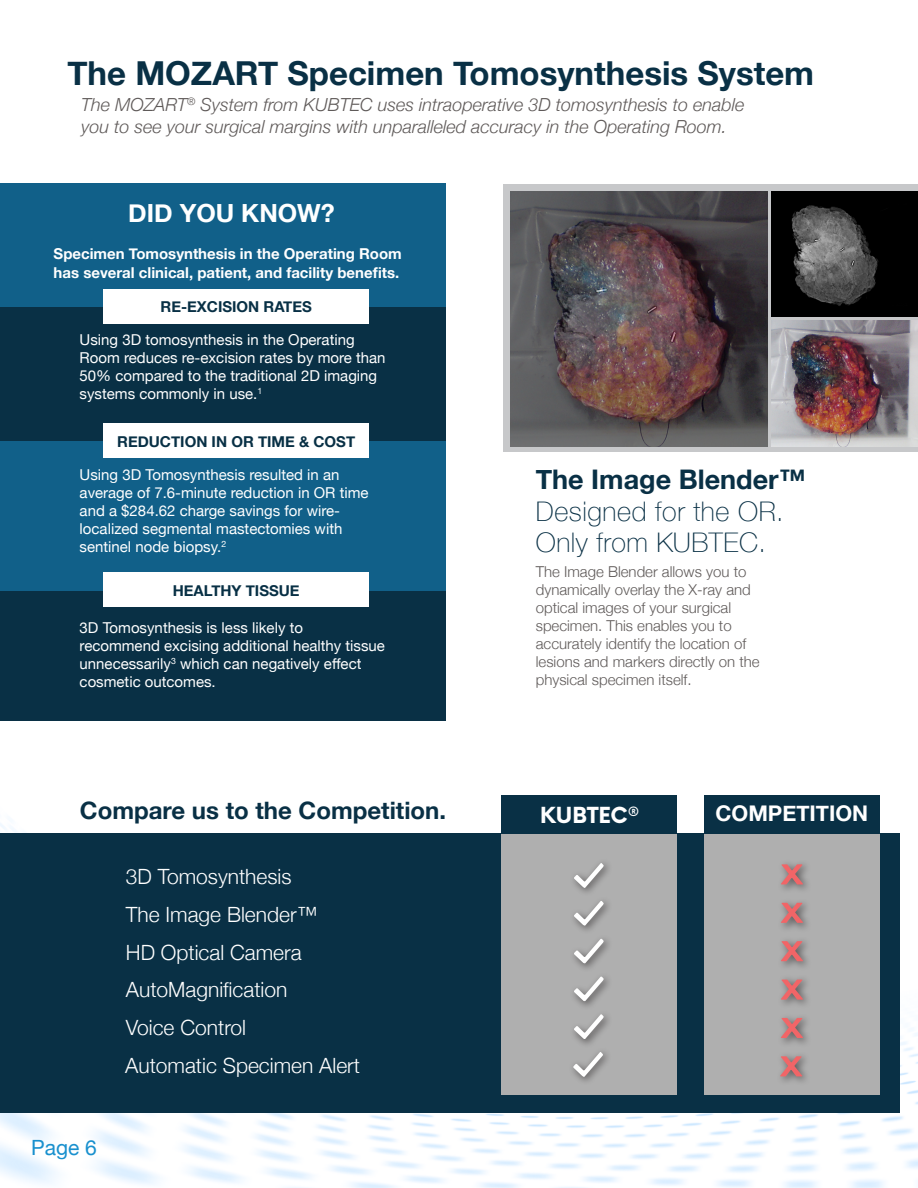
<style>
.page{position:relative;width:918px;height:1188px;background:#fff}
.page>*{position:absolute;margin:0;border:0;box-sizing:border-box;transform-origin:0 0}
.Intro_Paragraph{font:700 33px "Helvetica Neue";color:#093045}
.Intro_Paragraph-2{font:100 27px/31.5px "Helvetica Neue";letter-spacing:.02em;color:#093045}
.Drop_Quote{font:700 25.05px "Helvetica Neue";color:#fff}
.Intro_Paragraph-3{font:700 24px "Helvetica Neue";color:#093045}
.Intro_Paragraph-4{font:700 21.6px "Helvetica Neue";color:#fff}
.Intro_Paragraph-5{font:700 21.6px "Now";color:#fff}
.Intro_Paragraph-6{font:300 21px "Helvetica Neue";color:#fff}
.Sub_Heading{font:21px "Helvetica Neue";color:#1990ce}
.t1{font:italic 300 18px/22.5px "Helvetica Neue";color:#5f5a59}
.Drop_Quote-2{font:15px/18px "Helvetica Neue";color:#fff}
.Intro_Paragraph-7{font:300 15px/18px "Helvetica Neue";color:#5f5a59}
.Drop_Quote-3{font:700 15px/19.5px "Helvetica Neue";color:#fff}
.Drop_Quote-4{font:700 15px "Helvetica Neue";color:#083045}
.s1{font-weight:700}
</style>
<div class="page">
<img style="left:0;top:720px;width:918px;height:468px">
<div style="left:0;top:441px;width:446px;height:152px;background:#116089"></div>
<div style="left:0;top:591px;width:446px;height:129px;background:#093045"></div>
<div style="left:0;top:184px;width:446px;height:123px;background:#116089"></div>
<div style="left:0;top:307px;width:446px;height:134px;background:#093045"></div>
<div style="left:0;top:834px;width:899px;height:279px;background:#093045"></div>
<div style="left:502px;top:834px;width:175px;height:261px;background:#afafaf"></div>
<div style="left:704px;top:834px;width:176px;height:261px;background:#afafaf"></div>
<div style="left:502px;top:796px;width:175px;height:38px;background:#093045"></div>
<div style="left:704px;top:796px;width:176px;height:38px;background:#093045"></div>
<div style="left:777px;top:898px;width:35px;height:34px;background:#231f20;opacity:.66"></div>
<svg style="left:781px;top:903px;width:22px;height:20px"></svg>
<div style="left:569px;top:896px;width:44px;height:39px;background:#231f20;opacity:.66"></div>
<div style="left:777px;top:936px;width:35px;height:35px;background:#231f20;opacity:.66"></div>
<svg style="left:781px;top:941px;width:22px;height:20px"></svg>
<div style="left:569px;top:934px;width:44px;height:39px;background:#231f20;opacity:.66"></div>
<div style="left:777px;top:975px;width:35px;height:34px;background:#231f20;opacity:.66"></div>
<svg style="left:781px;top:980px;width:22px;height:20px"></svg>
<div style="left:569px;top:972px;width:44px;height:39px;background:#231f20;opacity:.66"></div>
<div style="left:777px;top:1013px;width:35px;height:34px;background:#231f20;opacity:.66"></div>
<svg style="left:781px;top:1018px;width:22px;height:20px"></svg>
<div style="left:569px;top:1010px;width:44px;height:39px;background:#231f20;opacity:.66"></div>
<div style="left:776px;top:1051px;width:35px;height:35px;background:#231f20;opacity:.66"></div>
<svg style="left:780px;top:1056px;width:22px;height:20px"></svg>
<div style="left:569px;top:1047px;width:43px;height:39px;background:#231f20;opacity:.66"></div>
<div style="left:777px;top:859px;width:35px;height:35px;background:#231f20;opacity:.66"></div>
<svg style="left:781px;top:864px;width:22px;height:20px"></svg>
<div style="left:569px;top:859px;width:44px;height:38px;background:#231f20;opacity:.66"></div>
<svg style="left:572px;top:859px;width:32px;height:221px"></svg>
<div style="left:103px;top:289px;width:266px;height:34px;background:#fff"></div>
<div style="left:103px;top:423px;width:266px;height:35px;background:#fff"></div>
<div style="left:103px;top:572px;width:266px;height:35px;background:#fff"></div>
<div style="left:504px;top:184px;width:414px;height:268px;background:#c7c8ca"></div>
<img style="left:511px;top:191px;width:256px;height:255px">
<img style="left:771px;top:191px;width:147px;height:126px">
<img style="left:771px;top:320px;width:147px;height:126px">
<p class="Intro_Paragraph" style="left:68px;top:47px;width:748px">The MOZART Specimen Tomosynthesis System</p>
<p class="t1" style="left:81px;top:92px;width:665px">The MOZART<sup>®</sup> System from KUBTEC uses intraoperative 3D tomosynthesis to enable you to see your surgical margins with unparalleled accuracy in the Operating Room.</p>
<p class="Drop_Quote" style="left:128px;top:193px;width:208px">DID YOU KNOW?</p>
<p class="Drop_Quote-3" style="left:54px;top:244px;width:350px">Specimen Tomosynthesis in the Operating Room has several clinical, patient, and facility benefits.</p>
<p class="Drop_Quote-4" style="left:161px;top:295px;width:153px">RE-EXCISION RATES</p>
<p class="Drop_Quote-2" style="left:80px;top:332px;width:307px">Using 3D tomosynthesis in the Operating Room reduces re-excision rates by more than 50% compared to the traditional 2D imaging systems commonly in use.<sup>1</sup></p>
<p class="Drop_Quote-4" style="left:117px;top:430px;width:240px">REDUCTION IN OR TIME &amp; COST</p>
<p class="Drop_Quote-2" style="left:80px;top:466px;width:290px">Using 3D Tomosynthesis resulted in an average of 7.6‐minute reduction in OR time and a $284.62 charge savings for wire‐ localized segmental mastectomies with sentinel node biopsy.<sup>2</sup></p>
<p class="Drop_Quote-4" style="left:173px;top:579px;width:128px">HEALTHY TISSUE</p>
<p class="Drop_Quote-2" style="left:80px;top:620px;width:307px">3D Tomosynthesis is less likely to recommend excising additional healthy tissue unnecessarily<sup>3</sup> which can negatively effect cosmetic outcomes.</p>
<p class="Intro_Paragraph-2" style="left:536px;top:463px;width:271px"><span class="s1">The Image Blender™<br></span>Designed for the OR.<br>Only from KUBTEC.</p>
<p class="Intro_Paragraph-7" style="left:536px;top:562px;width:225px">The Image Blender allows you to dynamically overlay the X-ray and optical images of your surgical specimen. This enables you to accurately identify the location of lesions and markers directly on the physical specimen itself.</p>
<p class="Intro_Paragraph-3" style="left:80px;top:792px;width:368px">Compare us to the Competition.</p>
<p class="Intro_Paragraph-5" style="left:540px;top:799px;width:100px">KUBTEC<sup>®</sup></p>
<p class="Intro_Paragraph-4" style="left:716px;top:796px;width:154px">COMPETITION</p>
<p class="Intro_Paragraph-6" style="left:126px;top:859px;width:167px">3D Tomosynthesis</p>
<p class="Sub_Heading" style="left:31px;top:1132px;width:67px">Page 6</p>
<p class="Intro_Paragraph-6" style="left:126px;top:897px;width:193px">The Image Blender™</p>
<p class="Intro_Paragraph-6" style="left:126px;top:936px;width:177px">HD Optical Camera</p>
<p class="Intro_Paragraph-6" style="left:126px;top:973px;width:163px">AutoMagnification</p>
<p class="Intro_Paragraph-6" style="left:126px;top:1011px;width:122px">Voice Control</p>
<p class="Intro_Paragraph-6" style="left:125px;top:1048px;width:236px">Automatic Specimen Alert</p>
</div>
